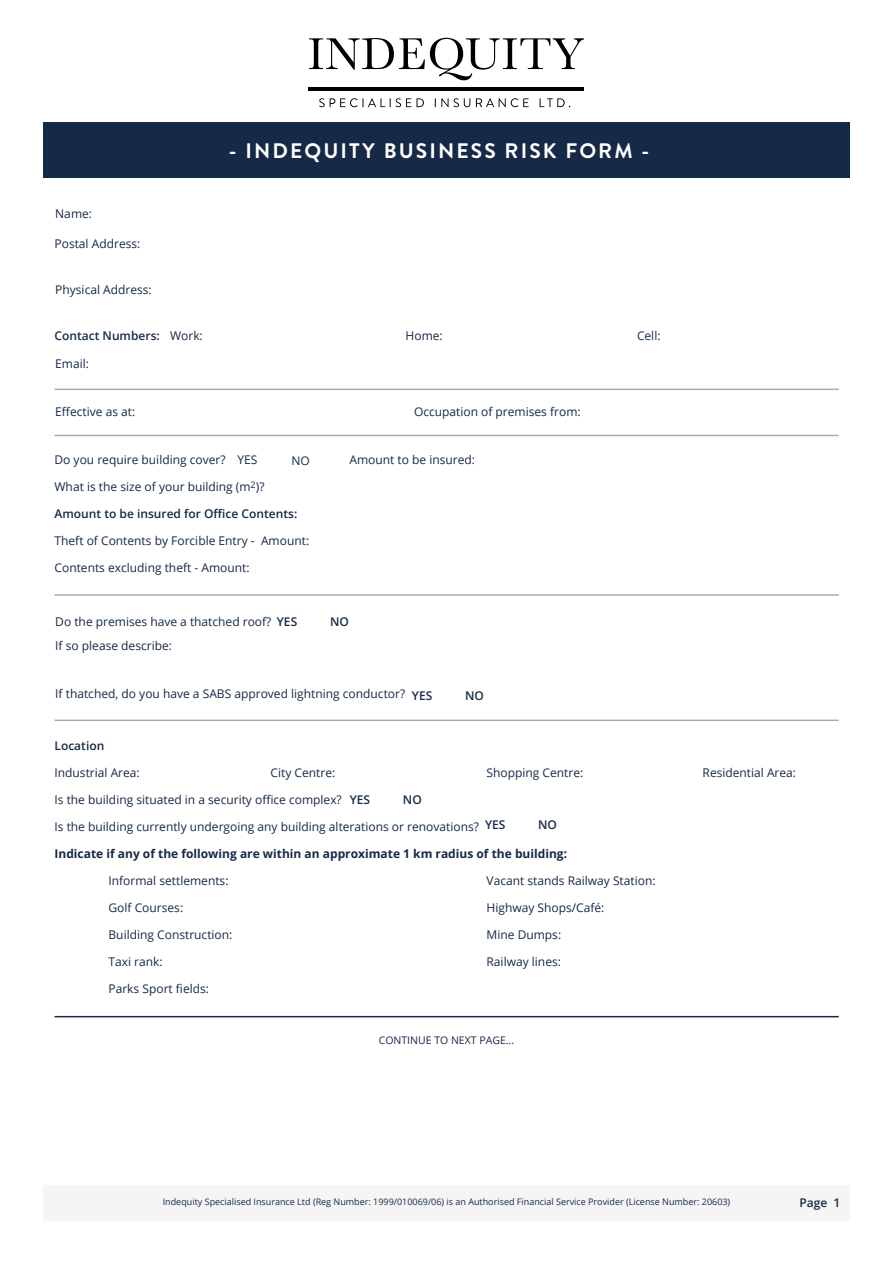
<style>
.page{position:relative;width:893px;height:1263px;background:#fff}
.page>*{position:absolute;margin:0;border:0;box-sizing:border-box;transform-origin:0 0}
.t1{font:700 21px "Brandon Grotesque";letter-spacing:.1em;color:#fff}
.t2{font:12px/24px "Open Sans";color:#162946}
.t3{font:600 12px "Open Sans";color:#162946}
.t4{font:700 12px "Open Sans";color:#162946}
.t5{font:10.5px "Open Sans";color:#162946}
.t6{font:9px "Open Sans";color:#162946}
.s1{font-weight:400}
</style>
<div class="page">
<div style="left:43px;top:1185px;width:807px;height:35px;background:#f5f5f6"></div>
<svg style="left:309px;top:38px;width:275px;height:42px"></svg>
<hr style="left:309px;top:87px;width:275px;height:3px;background:#000">
<svg style="left:319px;top:98px;width:92px;height:9px"></svg>
<svg style="left:417px;top:98px;width:7px;height:9px"></svg>
<svg style="left:435px;top:98px;width:35px;height:9px"></svg>
<svg style="left:476px;top:98px;width:53px;height:9px"></svg>
<svg style="left:540px;top:98px;width:30px;height:9px"></svg>
<div style="left:43px;top:123px;width:807px;height:55px;background:#162946"></div>
<hr style="left:55px;top:389px;width:784px;height:1px;background:#abaab9">
<hr style="left:55px;top:435px;width:784px;height:1px;background:#abaab9">
<hr style="left:55px;top:594px;width:784px;height:2px;background:#abaab9">
<hr style="left:55px;top:719px;width:784px;height:2px;background:#abaab9">
<hr style="left:55px;top:1016px;width:784px;height:1px;background:#162946">
<h1 class="t1" style="left:229px;top:136px;width:422px">- INDEQUITY BUSINESS RISK FORM -</h1>
<p class="t2" style="left:55px;top:202px;width:38px">Name:</p>
<p class="t2" style="left:55px;top:232px;width:87px">Postal Address:</p>
<p class="t2" style="left:55px;top:277px;width:98px">Physical Address:</p>
<p class="t3" style="left:55px;top:327px;width:150px">Contact Numbers: <span class="s1">Work:</span></p>
<p class="t2" style="left:406px;top:323px;width:39px">Home:</p>
<p class="t2" style="left:637px;top:323px;width:25px">Cell:</p>
<p class="t2" style="left:55px;top:352px;width:35px">Email:</p>
<p class="t2" style="left:55px;top:400px;width:82px">Effective as at:</p>
<p class="t2" style="left:414px;top:400px;width:168px">Occupation of premises from:</p>
<p class="t2" style="left:55px;top:448px;width:173px">Do you require building cover?</p>
<p class="t2" style="left:349px;top:448px;width:127px">Amount to be insured:</p>
<p class="t2" style="left:55px;top:475px;width:211px">What is the size of your building (m<sup>2</sup>)?</p>
<p class="t3" style="left:55px;top:506px;width:244px">Amount to be insured for Office Contents:</p>
<p class="t2" style="left:55px;top:529px;width:256px">Theft of Contents by Forcible Entry - Amount:</p>
<p class="t2" style="left:55px;top:556px;width:197px">Contents excluding theft - Amount:</p>
<p class="t2" style="left:237px;top:447px;width:21px">YES</p>
<p class="t2" style="left:292px;top:448px;width:20px">NO</p>
<p class="t2" style="left:55px;top:610px;width:218px">Do the premises have a thatched roof?<br>If so please describe:</p>
<p class="t2" style="left:55px;top:682px;width:351px">If thatched, do you have a SABS approved lightning conductor?</p>
<p class="t3" style="left:277px;top:614px;width:22px">YES</p>
<p class="t3" style="left:330px;top:614px;width:20px">NO</p>
<p class="t3" style="left:412px;top:687px;width:22px">YES</p>
<p class="t3" style="left:465px;top:687px;width:20px">NO</p>
<p class="t3" style="left:55px;top:737px;width:51px">Location</p>
<p class="t2" style="left:55px;top:760px;width:87px">Industrial Area:</p>
<p class="t2" style="left:271px;top:760px;width:66px">City Centre:</p>
<p class="t2" style="left:487px;top:760px;width:98px">Shopping Centre:</p>
<p class="t2" style="left:703px;top:760px;width:95px">Residential Area:</p>
<p class="t2" style="left:55px;top:787px;width:289px">Is the building situated in a security office complex?</p>
<p class="t2" style="left:55px;top:814px;width:426px">Is the building currently undergoing any building alterations or renovations?</p>
<p class="t4" style="left:55px;top:845px;width:514px">Indicate if any of the following are within an approximate 1 km radius of the building:</p>
<p class="t2" style="left:109px;top:868px;width:122px">Informal settlements:</p>
<p class="t2" style="left:487px;top:868px;width:171px">Vacant stands Railway Station:</p>
<p class="t2" style="left:109px;top:895px;width:76px">Golf Courses:</p>
<p class="t2" style="left:487px;top:895px;width:119px">Highway Shops/Café:</p>
<p class="t2" style="left:109px;top:922px;width:125px">Building Construction:</p>
<p class="t2" style="left:487px;top:922px;width:76px">Mine Dumps:</p>
<p class="t2" style="left:109px;top:949px;width:56px">Taxi rank:</p>
<p class="t2" style="left:487px;top:949px;width:76px">Railway lines:</p>
<p class="t2" style="left:109px;top:976px;width:102px">Parks Sport fields:</p>
<p class="t3" style="left:350px;top:791px;width:22px">YES</p>
<p class="t3" style="left:403px;top:791px;width:20px">NO</p>
<p class="t3" style="left:485px;top:817px;width:22px">YES</p>
<p class="t3" style="left:538px;top:817px;width:20px">NO</p>
<p class="t5" style="left:379px;top:1033px;width:137px">CONTINUE TO NEXT PAGE...</p>
<p class="t6" style="left:163px;top:1196px;width:569px">Indequity Specialised Insurance Ltd (Reg Number: 1999/010069/06) is an Authorised Financial Service Provider (License Number: 20603)</p>
<p class="t3" style="left:800px;top:1194px;width:42px">Page 1</p>
</div>
